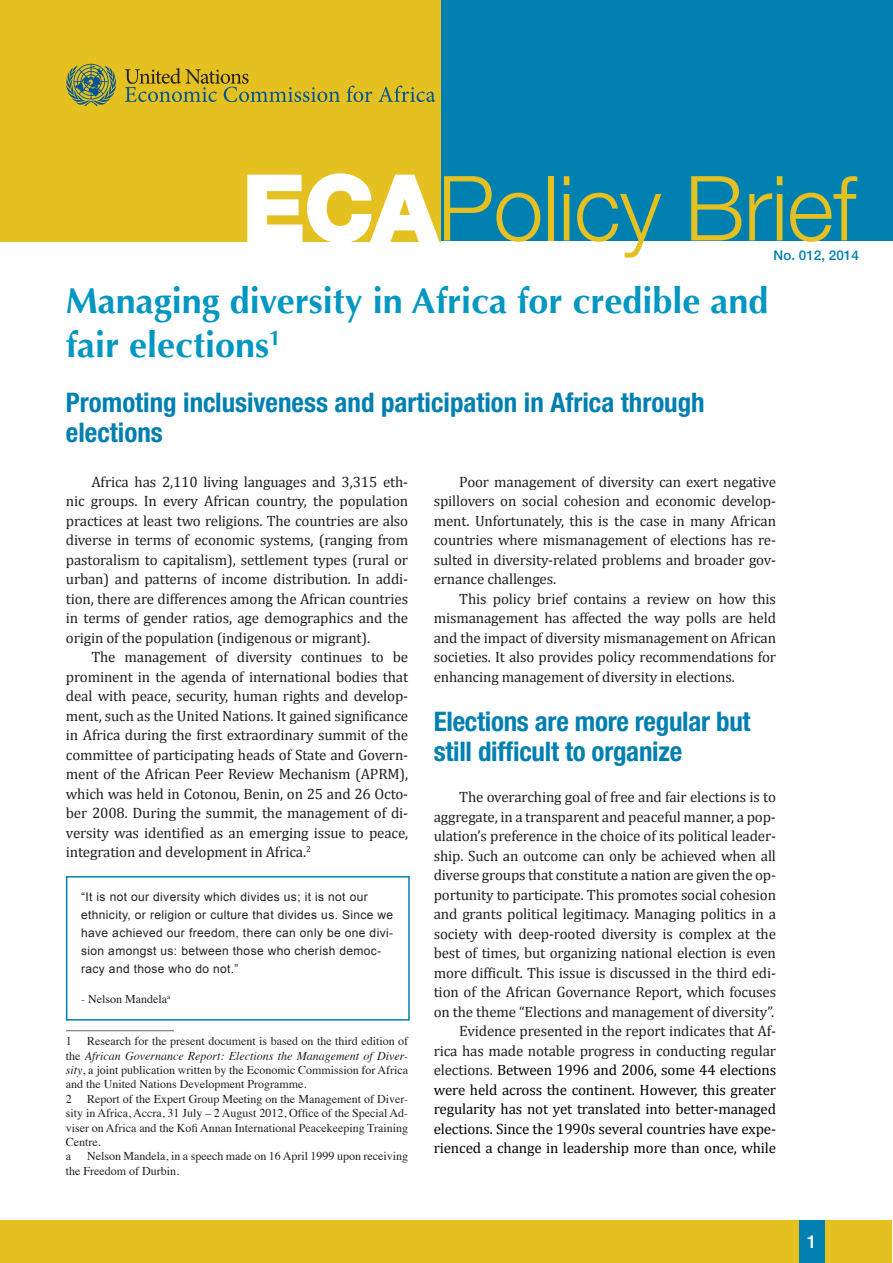
<style>
.page{position:relative;width:893px;height:1263px;background:#fff}
.page>*{position:absolute;margin:0;border:0;box-sizing:border-box;transform-origin:0 0}
.t1{font:300 90px "Helvetica Neue LT Std";letter-spacing:-.01em;color:#e4c120}
.t2{font:700 36px/43.2px "Optima";color:#0197c2}
.t3{font:700 condensed 27px/30px "Helvetica Neue";color:#007fb1}
.t4{font:500 18px "Helvetica Neue LT Std";color:#fff}
.t5{font:15px/19.5px "Cambria";letter-spacing:-.01em;color:#231f20;text-align:justify}
.t6{font:500 13.5px "Helvetica Neue LT Std";color:#007fb1}
.t7{font:12px/14.4px "Times";color:#231f20}
.t8{font:12px/18px "Arial";letter-spacing:.03em;color:#231f20}
.s1{font-weight:800;color:#fff}
.s2{color:#040503}
.s3{font-style:italic}
.s4{font-size:15px}
</style>
<div class="page">
<div style="left:1px;top:1220px;width:891px;height:43px;background:#e4c120"></div>
<div style="left:799px;top:1220px;width:25px;height:43px;background:#007fb1"></div>
<div style="left:171px;top:0;width:722px;height:241px;background:#007fb1"></div>
<div style="left:0;top:0;width:440px;height:241px;background:#e4c120"></div>
<svg style="left:246px;top:172px;width:195px;height:70px"></svg>
<svg style="left:125px;top:68px;width:310px;height:34px"></svg>
<svg style="left:66px;top:64px;width:50px;height:42px"></svg>
<hr style="left:66px;top:1030px;width:108px;height:1px;background:#636366">
<div style="left:66px;top:876px;width:344px;height:144px;border:2px solid #007fb1"></div>
<h1 class="t1" style="left:243px;top:153px;width:615px"><span class="s1">ECA</span>Policy Brief</h1>
<p class="t6" style="left:774px;top:247px;width:87px">No. 012, 2014</p>
<h2 class="t2" style="left:66px;top:280px;width:704px">Managing diversity in Africa for credible and fair elections<sup>1</sup></h2>
<h3 class="t3" style="left:66px;top:387px;width:640px">Promoting inclusiveness and participation in Africa through elections</h3>
<p class="t5" style="left:66px;top:472px;width:344px;text-indent:26px">Africa has 2,110 living languages and 3,315 eth&shy;nic groups. In every African country, the population practices at least two religions. The countries are also diverse in terms of economic systems, (ranging from pastoralism to capitalism), settlement types (rural or urban) and patterns of income distribution. In addi&shy;tion, there are differences among the African countries in terms of gender ratios, age demographics and the origin of the population (indigenous or migrant).</p>
<p class="t5" style="left:66px;top:647px;width:344px;text-indent:26px">The management of diversity continues to be prominent in the agenda of international bodies that deal with peace, security, human rights and develop&shy;ment, such as the United Nations. It gained significance in Africa during the first extraordinary summit of the committee of participating heads of State and Govern&shy;ment of the African Peer Review Mechanism (APRM), which was held in Cotonou, Benin, on 25 and 26 Octo&shy;ber 2008. During the summit, the management of di&shy;versity was identified as an emerging issue to peace, integration and development in Africa.<sup>2</sup></p>
<p class="t5" style="left:434px;top:472px;width:344px;text-indent:26px">Poor management of diversity can exert negative spillovers on social cohesion and economic develop&shy;ment. Unfortunately, this is the case in many African countries where mismanagement of elections has re&shy;sulted in diversity-related problems and broader gov&shy;ernance challenges.</p>
<p class="t5" style="left:434px;top:589px;width:344px;text-indent:26px">This policy brief contains a review on how this mismanagement has affected the way polls are held and the impact of diversity mismanagement on African societies. It also provides policy recommendations for enhancing management of diversity in elections.</p>
<h3 class="t3" style="left:434px;top:706px;width:318px">Elections are more regular but still difficult to organize</h3>
<p class="t5" style="left:434px;top:787px;width:344px;text-align:right">The overarching goal of free and fair elections is to aggregate, in a transparent and peaceful manner, a pop&shy;ulation’s preference in the choice of its political leader&shy;ship. Such an outcome can only be achieved when all diverse groups that constitute a nation are given the op&shy;portunity to participate. This promotes social cohesion and grants political legitimacy. Managing politics in a society with deep-rooted diversity is complex at the best of times, but organizing national election is even more difficult. This issue is discussed in the third edi&shy;tion of the African Governance Report, which focuses on the theme “Elections and management of diversity”.<br>Evidence presented in the report indicates that Af&shy;rica has made notable progress in conducting regular elections. <span class="s2">Between 1996 and 2006, some 44 elections were held across the continent. However, this greater regularity has not yet translated into better-managed elections. Since the 1990s several countries have expe&shy;rienced a change in leadership more than once, while</span></p>
<p class="t8" style="left:81px;top:887px;width:314px">“It is not our diversity which divides us; it is not our ethnicity, or religion or culture that divides us. Since we have achieved our freedom, there can only be one divi&shy;sion amongst us: between those who cherish democ&shy;racy and those who do not.”</p>
<p class="t7" style="left:81px;top:991px;width:91px">- Nelson Mandela<sup>a</sup></p>
<p class="t7" style="left:66px;top:1033px;width:344px;text-indent:21px">Research for the present document is based on the third edition of the <span class="s3">African Governance Report: Elections the Management of Diver&shy;sity</span>, a joint publication written by the Economic Commission for Africa and the United Nations Development Programme.<br>2</p>
<p class="t7" style="left:66px;top:1033px;width:7px">1</p>
<p class="t7" style="left:66px;top:1090px;width:344px;text-indent:21px">Report of the Expert Group Meeting on the Management of Diver&shy;sity in Africa, Accra, 31 July – 2 August 2012, Office of the Special Ad&shy;viser on Africa and the Kofi Annan International Peacekeeping Training Centre.<br>a</p>
<p class="t7" style="left:66px;top:1148px;width:344px;text-indent:21px">Nelson Mandela, in a speech made on 16 April 1999 upon receiving the Freedom of Durbin.</p>
<p class="t4" style="left:807px;top:1230px;width:12px">1<span class="s4">1</span></p>
</div>
